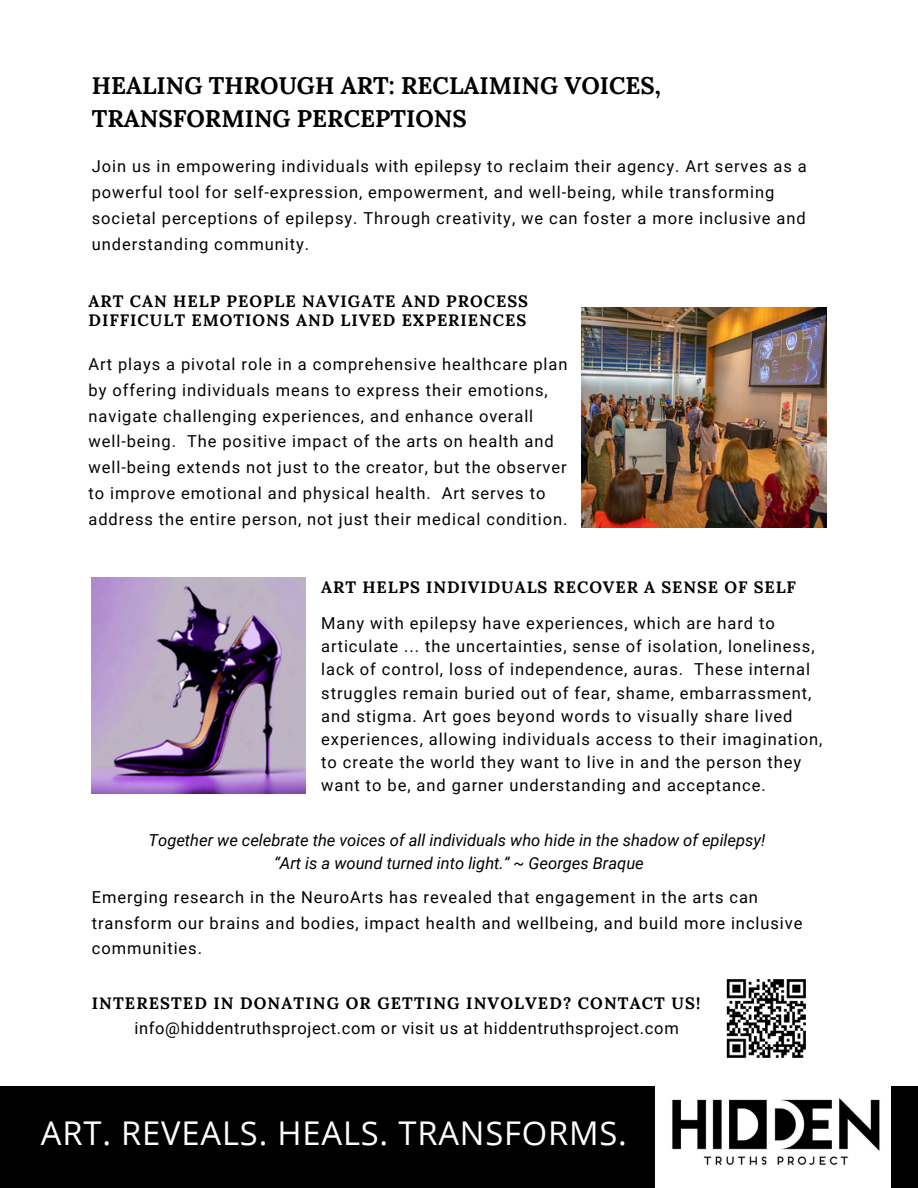
<style>
.page{position:relative;width:918px;height:1188px;background:#fff}
.page>*{position:absolute;margin:0;border:0;box-sizing:border-box;transform-origin:0 0}
.t1{font:32.7px "Open Sans";letter-spacing:.025em;color:#fff}
.t2{font:700 24px/32.7px "Lora";color:#000}
.t3{font:16.5px/25.8px "Roboto";letter-spacing:.055em;color:#050404}
.t4{font:16.5px/25.8px "Roboto";letter-spacing:.055em;color:#000}
.t5{font:700 16.5px/19.2px "Lora";letter-spacing:.06em;color:#000}
.t6{font:italic 16.5px "Roboto";color:#000}
.t7{font:700 16.5px "Lora";letter-spacing:.055em;color:#050404}
</style>
<div class="page">
<div style="left:0;top:1087px;width:918px;height:101px;background:#000"></div>
<div style="left:655px;top:1075px;width:236px;height:113px;background:#fff"></div>
<img style="left:672px;top:1098px;width:208px;height:68px">
<img style="left:581px;top:307px;width:245px;height:221px">
<img style="left:92px;top:578px;width:214px;height:216px">
<img style="left:726px;top:979px;width:80px;height:79px">
<p class="t2" style="left:92px;top:69px;width:571px">HEALING THROUGH ART: RECLAIMING VOICES,<br>TRANSFORMING PERCEPTIONS</p>
<p class="t3" style="left:92px;top:154px;width:717px">Join us in empowering individuals with epilepsy to reclaim their agency. Art serves as a powerful tool for self-expression, empowerment, and well-being, while transforming societal perceptions of epilepsy. Through creativity, we can foster a more inclusive and understanding community.</p>
<p class="t5" style="left:89px;top:291px;width:441px">ART CAN HELP PEOPLE NAVIGATE AND PROCESS<br>DIFFICULT EMOTIONS AND LIVED EXPERIENCES</p>
<h3 class="t3" style="left:89px;top:351px;width:480px">Art plays a pivotal role in a comprehensive healthcare plan by offering individuals means to express their emotions, navigate challenging experiences, and enhance overall well-being. The positive impact of the arts on health and well-being extends not just to the creator, but the observer to improve emotional and physical health. Art serves to address the entire person, not just their medical condition.</h3>
<p class="t7" style="left:321px;top:576px;width:476px">ART HELPS INDIVIDUALS RECOVER A SENSE OF SELF</p>
<p class="t3" style="left:321px;top:612px;width:503px;line-height:23.1px">Many with epilepsy have experiences, which are hard to articulate ... the uncertainties, sense of isolation, loneliness, lack of control, loss of independence, auras. These internal struggles remain buried out of fear, shame, embarrassment, and stigma. Art goes beyond words to visually share lived experiences, allowing individuals access to their imagination, to create the world they want to live in and the person they want to be, and garner understanding and acceptance.</p>
<p class="t6" style="left:149px;top:831px;width:618px">Together we celebrate the voices of all individuals who hide in the shadow of epilepsy!</p>
<p class="t6" style="left:274px;top:854px;width:371px">“Art is a wound turned into light.” ~ Georges Braque</p>
<p class="t4" style="left:92px;top:884px;width:712px">Emerging research in the NeuroArts has revealed that engagement in the arts can transform our brains and bodies, impact health and wellbeing, and build more inclusive communities.</p>
<p class="t5" style="left:92px;top:993px;width:610px">INTERESTED IN DONATING OR GETTING INVOLVED? CONTACT US!</p>
<h3 class="t4" style="left:134px;top:1016px;width:546px">info@hiddentruthsproject.com or visit us at hiddentruthsproject.com</h3>
<h2 class="t1" style="left:41px;top:1110px;width:588px">ART. REVEALS. HEALS. TRANSFORMS.</h2>
</div>
